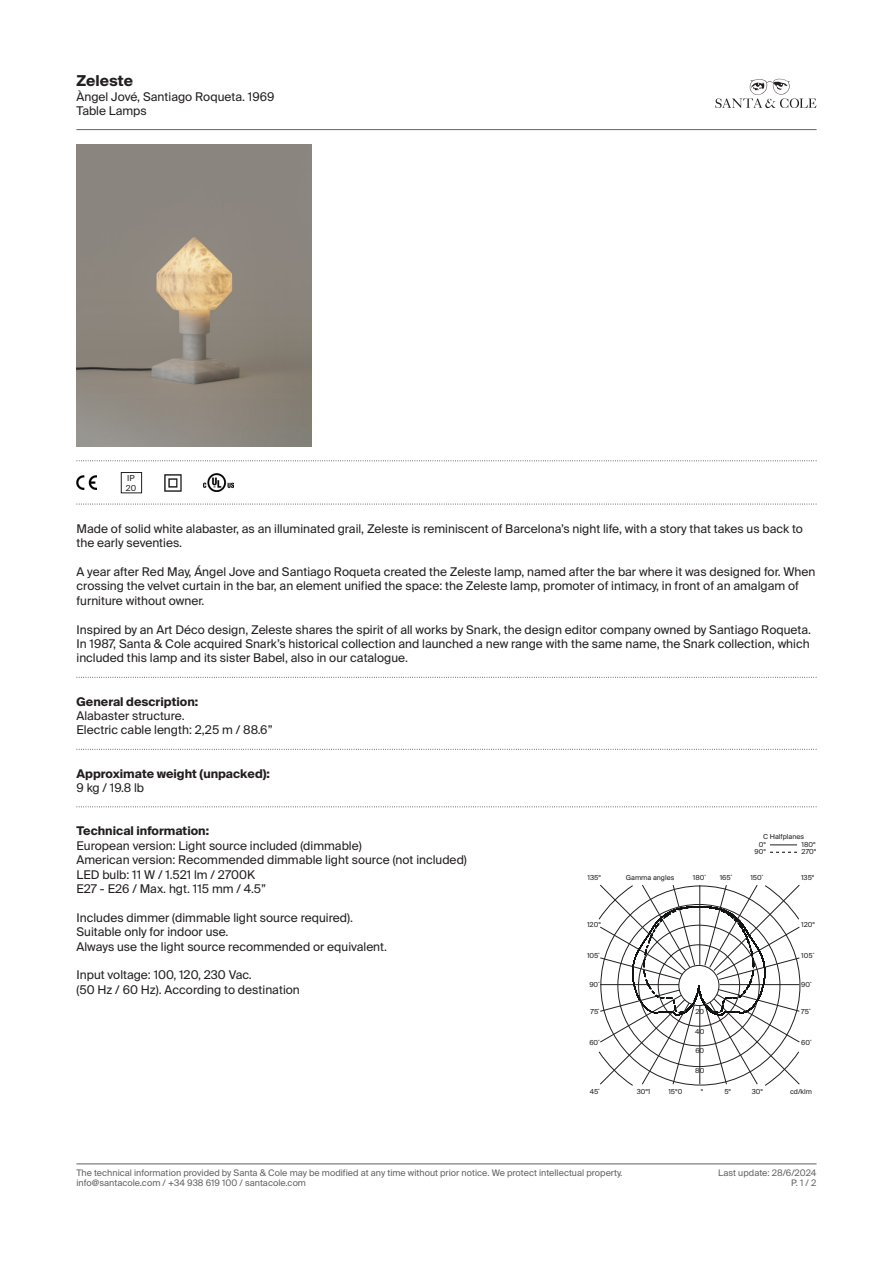
<style>
.page{position:relative;width:893px;height:1263px;background:#fff}
.page>*{position:absolute;margin:0;border:0;box-sizing:border-box;transform-origin:0 0}
.t1{font:700 15px "Suisse Intl";color:#231f20}
.t2{font:12px/14.4px "Suisse Intl";color:#231f20}
.t3{font:700 12px/14.4px "Suisse Intl";color:#231f20}
.t4{font:9px "Suisse Intl";color:#636366}
.t5{font:8.25px "Suisse Intl";color:#231f20}
.t6{font:7.5px/7.5px "Suisse BP Intl";color:#231f20;text-align:center}
.s1{font-weight:400}
.s2{font-weight:700}
</style>
<div class="page">
<svg style="left:715px;top:79px;width:101px;height:29px"></svg>
<hr style="left:77px;top:129px;width:739px;height:1px;background:#636366">
<hr style="left:77px;top:1163px;width:739px;height:1px;background:#636366">
<svg style="left:77px;top:504px;width:740px;height:1px"></svg>
<svg style="left:77px;top:806px;width:740px;height:1px"></svg>
<svg style="left:77px;top:677px;width:740px;height:1px"></svg>
<svg style="left:77px;top:749px;width:740px;height:1px"></svg>
<svg style="left:77px;top:460px;width:740px;height:1px"></svg>
<img style="left:77px;top:476px;width:19px;height:13px">
<img style="left:203px;top:473px;width:31px;height:18px">
<div style="left:121px;top:472px;width:21px;height:21px;border:1px solid #231f20"></div>
<img style="left:165px;top:474px;width:16px;height:17px">
<img style="left:77px;top:144px;width:234px;height:302px">
<svg style="left:599px;top:885px;width:201px;height:200px"></svg>
<svg style="left:770px;top:852px;width:27px;height:1px"></svg>
<svg style="left:770px;top:844px;width:27px;height:1px"></svg>
<p class="t1" style="left:77px;top:72px;width:58px">Zeleste</p>
<p class="t2" style="left:77px;top:89px;width:199px">Àngel Jové, Santiago Roqueta. 1969<br>Table Lamps</p>
<p class="t5" style="left:127px;top:473px;width:9px">IP</p>
<p class="t5" style="left:126px;top:483px;width:12px">20</p>
<p class="t2" style="left:77px;top:521px;width:728px">Made of solid white alabaster, as an illuminated grail, Zeleste is reminiscent of Barcelona’s night life, with a story that takes us back to the early seventies.</p>
<p class="t2" style="left:77px;top:565px;width:740px">A year after Red May, Ángel Jove and Santiago Roqueta created the Zeleste lamp, named after the bar where it was designed for. When crossing the velvet curtain in the bar, an element unified the space: the Zeleste lamp, promoter of intimacy, in front of an amalgam of furniture without owner.</p>
<p class="t2" style="left:77px;top:622px;width:736px">Inspired by an Art Déco design, Zeleste shares the spirit of all works by Snark, the design editor company owned by Santiago Roqueta.<br>In 1987, Santa &amp; Cole acquired Snark’s historical collection and launched a new range with the same name, the Snark collection, which included this lamp and its sister Babel, also in our catalogue.</p>
<p class="t3" style="left:77px;top:694px;width:123px">General description:<br><span class="s1">Alabaster structure.</span></p>
<p class="t2" style="left:77px;top:723px;width:198px">Electric cable length: 2,25 m / 88.6”</p>
<p class="t3" style="left:77px;top:766px;width:195px">Approximate weight (unpacked):<br><span class="s1">9 kg / 19.8 lb</span></p>
<p class="t2" style="left:77px;top:824px;width:287px"><span class="s2">Technical information:<br></span>European version: Light source included (dimmable)</p>
<p class="t2" style="left:77px;top:853px;width:392px">American version: Recommended dimmable light source (not included)</p>
<p class="t2" style="left:77px;top:867px;width:180px">LED bulb: 11 W / 1.521 lm / 2700K</p>
<p class="t2" style="left:77px;top:881px;width:191px">E27 - E26 / Max. hgt. 115 mm / 4.5”</p>
<p class="t2" style="left:77px;top:910px;width:278px">Includes dimmer (dimmable light source required).</p>
<p class="t2" style="left:77px;top:925px;width:154px">Suitable only for indoor use.</p>
<p class="t2" style="left:77px;top:939px;width:312px">Always use the light source recommended or equivalent.</p>
<p class="t2" style="left:77px;top:968px;width:225px">Input voltage: 100, 120, 230 Vac.<br>(50 Hz / 60 Hz). According to destination</p>
<p class="t6" style="left:763px;top:833px;width:42px">C Halfplanes</p>
<p class="t6" style="left:754px;top:840px;width:13px">0º<br>90º</p>
<p class="t6" style="left:802px;top:840px;width:16px;text-align:left">180º<br>270º</p>
<p class="t6" style="left:587px;top:873px;width:15px">135º</p>
<p class="t6" style="left:750px;top:873px;width:14px">150˚</p>
<p class="t6" style="left:626px;top:873px;width:50px">Gamma angles</p>
<p class="t6" style="left:693px;top:873px;width:15px">180˚</p>
<p class="t6" style="left:720px;top:873px;width:14px">165˚</p>
<p class="t6" style="left:801px;top:873px;width:15px">135º</p>
<p class="t6" style="left:587px;top:921px;width:15px">120º</p>
<p class="t6" style="left:801px;top:921px;width:15px">120º</p>
<p class="t6" style="left:587px;top:951px;width:14px">105˚</p>
<p class="t6" style="left:801px;top:951px;width:14px">105˚</p>
<p class="t6" style="left:589px;top:981px;width:12px">90˚</p>
<p class="t6" style="left:801px;top:981px;width:12px">90˚</p>
<p class="t6" style="left:590px;top:1007px;width:10px">75˚</p>
<p class="t6" style="left:589px;top:1038px;width:12px">60˚</p>
<p class="t6" style="left:695px;top:1008px;width:10px">20</p>
<p class="t6" style="left:695px;top:1047px;width:10px">60</p>
<p class="t6" style="left:695px;top:1028px;width:10px">40</p>
<p class="t6" style="left:695px;top:1067px;width:10px">80</p>
<p class="t6" style="left:801px;top:1007px;width:11px">75˚</p>
<p class="t6" style="left:801px;top:1038px;width:12px">60˚</p>
<p class="t6" style="left:590px;top:1088px;width:12px">45˚</p>
<p class="t6" style="left:637px;top:1088px;width:15px">30º1</p>
<p class="t6" style="left:668px;top:1088px;width:15px">15º0</p>
<p class="t6" style="left:701px;top:1088px;width:4px">º</p>
<p class="t6" style="left:724px;top:1088px;width:8px">5º</p>
<p class="t6" style="left:752px;top:1088px;width:13px">30º</p>
<p class="t6" style="left:790px;top:1088px;width:23px">cd/klm</p>
<p class="t4" style="left:77px;top:1167px;width:547px">The technical information provided by Santa &amp; Cole may be modified at any time without prior notice. We protect intellectual property.</p>
<p class="t4" style="left:718px;top:1167px;width:100px">Last update: 28/6/2024</p>
<p class="t4" style="left:77px;top:1178px;width:231px">info@santacole.com / +34 938 619 100 / santacole.com</p>
<p class="t4" style="left:791px;top:1178px;width:27px">P. 1 / 2</p>
</div>
